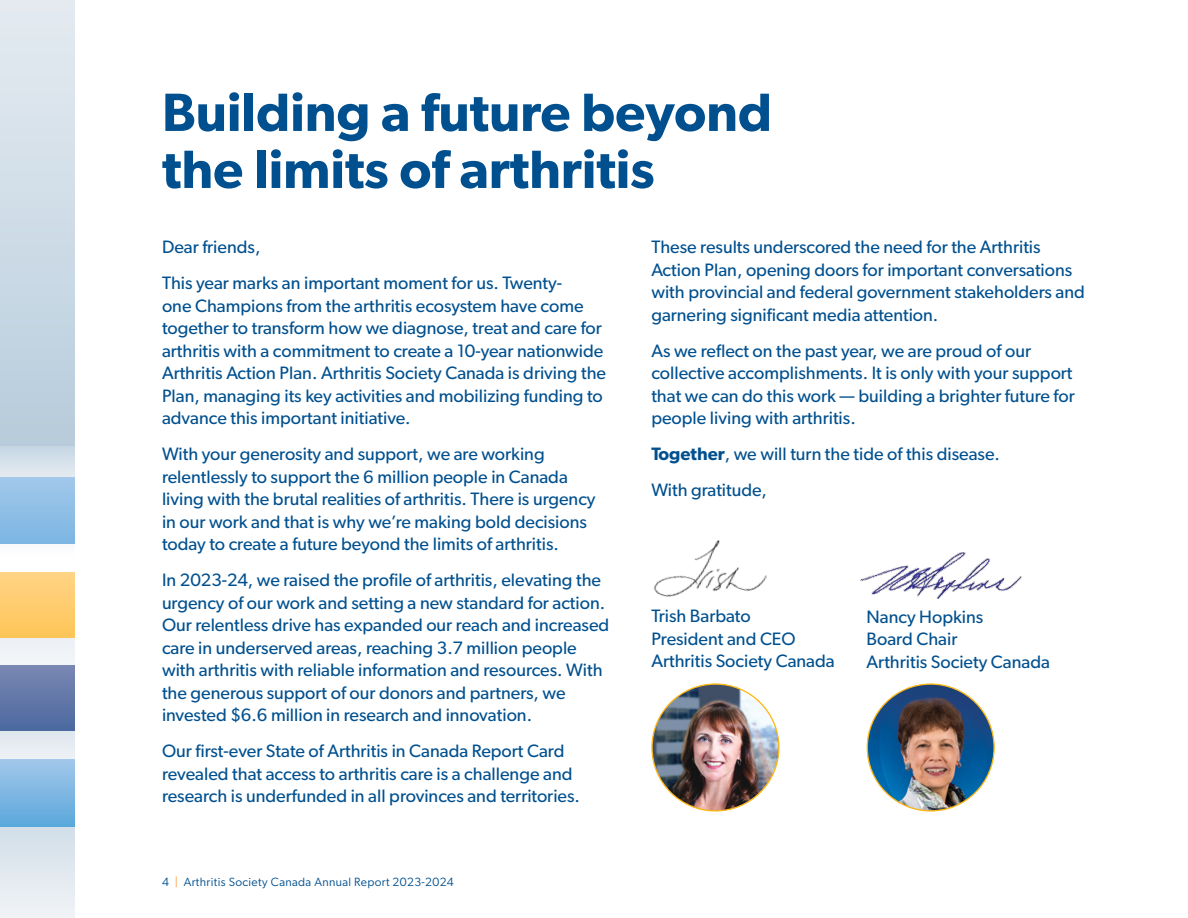
<style>
.page{position:relative;width:1188px;height:918px;background:#fff}
.page>*{position:absolute;margin:0;border:0;box-sizing:border-box;transform-origin:0 0}
.t1{font:600 54px/57px "Gibson";color:#00508f}
.t2{font:18px/22.5px "Gibson";color:#00508f}
.t3{font:12px "Gibson";letter-spacing:.03em;color:#00508f}
.s1{color:#f89a34}
.s2{font-weight:600}
</style>
<div class="page">
<svg style="left:0;top:0;width:74px;height:447px;background:#cedbe6"></svg>
<svg style="left:0;top:827px;width:74px;height:91px;background:#e1e8ef"></svg>
<svg style="left:0;top:447px;width:74px;height:30px;background:#d5e1ea"></svg>
<div style="left:0;top:477px;width:74px;height:67px;background:linear-gradient(to bottom,#a3c8ea,#7cb5e2)"></div>
<svg style="left:0;top:572px;width:74px;height:66px;background:#fecc6f"></svg>
<div style="left:0;top:638px;width:74px;height:104px;background:#eff3f6"></div>
<svg style="left:0;top:665px;width:74px;height:67px;background:#6479aa"></svg>
<div style="left:0;top:732px;width:74px;height:94px;background:#e6ecf2"></div>
<div style="left:0;top:759px;width:74px;height:68px;background:linear-gradient(to bottom,#a3c8ea,#5ba8dc)"></div>
<img style="left:652px;top:684px;width:127px;height:127px;border-radius:63px">
<img style="left:867px;top:684px;width:127px;height:127px;border-radius:63px">
<img style="left:654px;top:540px;width:113px;height:57px">
<img style="left:860px;top:552px;width:161px;height:47px">
<h1 class="t1" style="left:162px;top:83px;width:612px">Building a future beyond the limits of arthritis</h1>
<p class="t2" style="left:162px;top:229px;width:402px;line-height:36px">Dear friends,<br>This year marks an important moment for us. Twenty-</p>
<p class="t2" style="left:162px;top:294px;width:446px">one Champions from the arthritis ecosystem have come together to transform how we diagnose, treat and care for arthritis with a commitment to create a 10-year nationwide Arthritis Action Plan. Arthritis Society Canada is driving the Plan, managing its key activities and mobilizing funding to advance this important initiative.</p>
<p class="t2" style="left:162px;top:443px;width:435px">With your generosity and support, we are working relentlessly to support the 6 million people in Canada living with the brutal realities of arthritis. There is urgency in our work and that is why we’re making bold decisions today to create a future beyond the limits of arthritis.</p>
<p class="t2" style="left:162px;top:569px;width:449px">In 2023-24, we raised the profile of arthritis, elevating the urgency of our work and setting a new standard for action.<br>Our relentless drive has expanded our reach and increased care in underserved areas, reaching 3.7 million people with arthritis with reliable information and resources. With the generous support of our donors and partners, we invested $6.6 million in research and innovation.</p>
<p class="t2" style="left:162px;top:740px;width:419px">Our first-ever State of Arthritis in Canada Report Card revealed that access to arthritis care is a challenge and research is underfunded in all provinces and territories.</p>
<p class="t3" style="left:162px;top:875px;width:293px">4 <span class="s1">|</span> Arthritis Society Canada Annual Report 2023-2024</p>
<p class="t2" style="left:651px;top:236px;width:435px">These results underscored the need for the Arthritis Action Plan, opening doors for important conversations with provincial and federal government stakeholders and garnering significant media attention.</p>
<p class="t2" style="left:651px;top:339px;width:425px">As we reflect on the past year, we are proud of our collective accomplishments. It is only with your support that we can do this work — building a brighter future for people living with arthritis.</p>
<p class="t2" style="left:651px;top:436px;width:350px;line-height:36px"><span class="s2">Together</span>, we will turn the tide of this disease.<br>With gratitude,</p>
<p class="t2" style="left:651px;top:604px;width:185px">Trish Barbato<br>President and CEO<br>Arthritis Society Canada</p>
<p class="t2" style="left:867px;top:605px;width:185px">Nancy Hopkins<br>Board Chair<br>Arthritis Society Canada</p>
</div>
